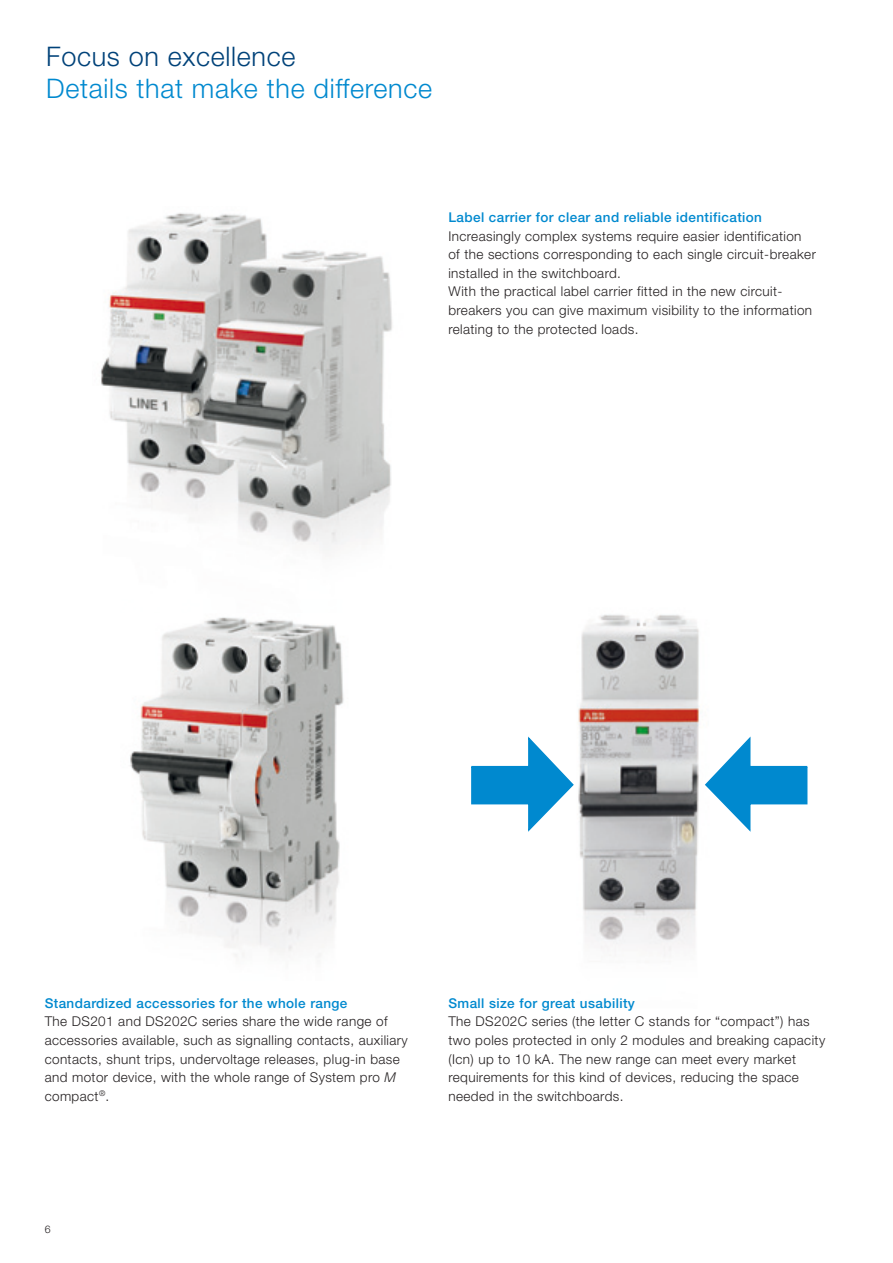
<style>
.page{position:relative;width:893px;height:1263px;background:#fff}
.page>*{position:absolute;margin:0;border:0;box-sizing:border-box;transform-origin:0 0}
.t1{font:300 27px "Helvetica Neue";letter-spacing:.025em;color:#0089cf}
.t2{font:300 27px "Helvetica Neue";letter-spacing:.025em;color:#004279}
.t3{font:300 13.5px/18.6px "Helvetica Neue";letter-spacing:.03em;color:#231f20}
.t4{font:500 13.5px "Helvetica Neue";letter-spacing:.03em;color:#0089cf}
.t5{font:300 10.5px "Helvetica Neue";color:#231f20}
.s1{font-style:italic}
</style>
<div class="page">
<img style="left:100px;top:213px;width:292px;height:338px">
<img style="left:130px;top:617px;width:214px;height:340px">
<img style="left:578px;top:614px;width:121px;height:342px">
<svg style="left:471px;top:736px;width:103px;height:96px"></svg>
<svg style="left:705px;top:736px;width:103px;height:96px"></svg>
<h1 class="t2" style="left:46px;top:40px;width:251px">Focus on excellence</h1>
<h1 class="t1" style="left:46px;top:71px;width:388px">Details that make the difference</h1>
<p class="t4" style="left:448px;top:209px;width:315px">Label carrier for clear and reliable identification</p>
<p class="t3" style="left:448px;top:226px;width:369px">Increasingly complex systems require easier identification of the sections corresponding to each single circuit-breaker installed in the switchboard.<br>With the practical label carrier fitted in the new circuit&shy;breakers you can give maximum visibility to the information relating to the protected loads.</p>
<p class="t4" style="left:45px;top:995px;width:304px">Standardized accessories for the whole range</p>
<p class="t3" style="left:45px;top:1012px;width:365px">The DS201 and DS202C series share the wide range of accessories available, such as signalling contacts, auxiliary contacts, shunt trips, undervoltage releases, plug-in base and motor device, with the whole range of System pro <span class="s1">M </span>compact<sup>®</sup>.</p>
<p class="t4" style="left:448px;top:995px;width:188px">Small size for great usability</p>
<p class="t3" style="left:448px;top:1012px;width:378px">The DS202C series (the letter C stands for “compact”) has two poles protected in only 2 modules and breaking capacity (Icn) up to 10 kA. The new range can meet every market requirements for this kind of devices, reducing the space needed in the switchboards.</p>
<p class="t5" style="left:45px;top:1223px;width:7px">6</p>
</div>
